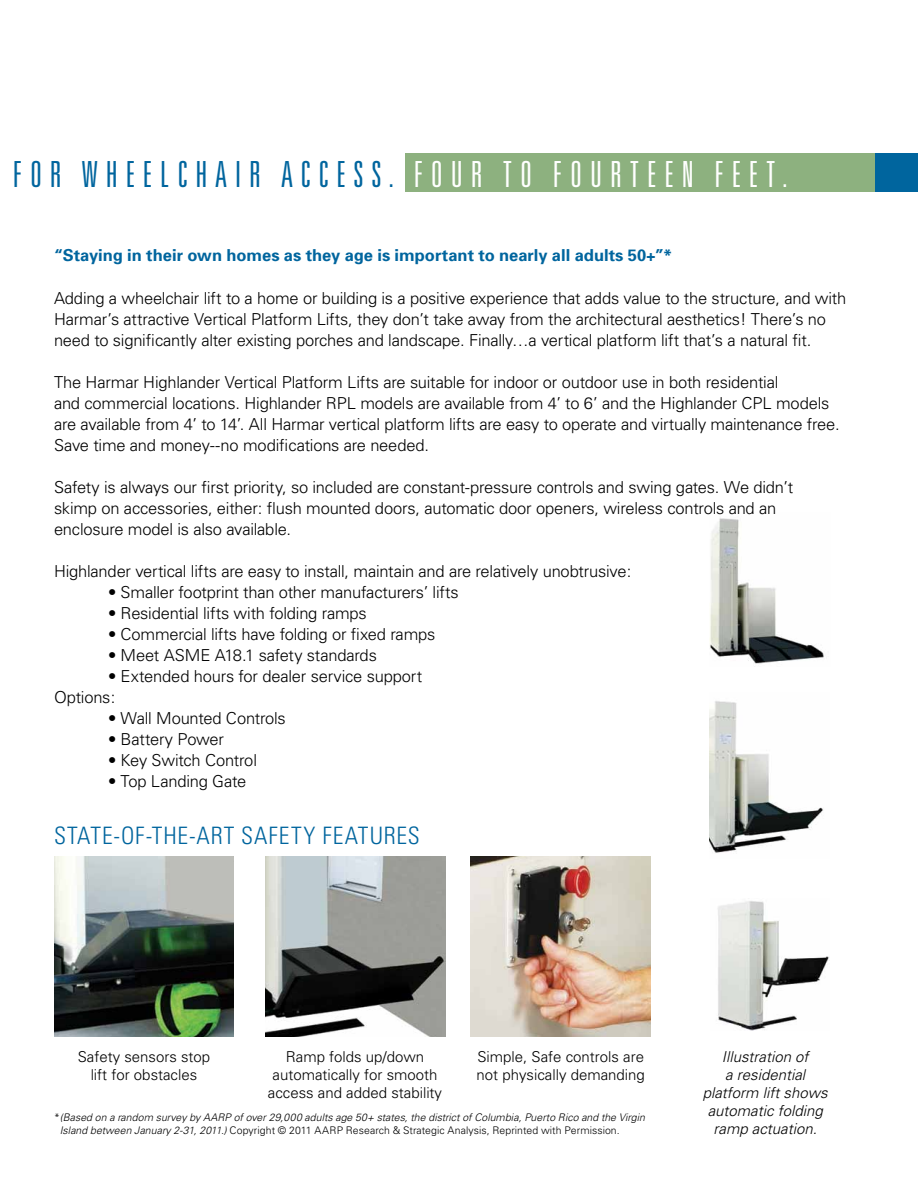
<style>
.page{position:relative;width:918px;height:1188px;background:#fff}
.page>*{position:absolute;margin:0;border:0;box-sizing:border-box;transform-origin:0 0}
.t1{font:300 ultra-condensed 36px "Univers";color:#fff}
.t2{font:300 ultra-condensed 36px "Univers";color:#00659e}
.t3{font:300 condensed 24px "Univers";letter-spacing:.035em;color:#00659e}
.t4{font:300 16.5px/21px "Univers";letter-spacing:-.015em;color:#000}
.t5{font:700 16.5px "Univers";color:#00659e}
.t6{font:300 15px/18px "Univers";color:#000;text-align:center}
.t7{font:italic 300 15px/18px "Univers";color:#000;text-align:center}
.t8{font:italic 300 10.5px/12.6px "Univers";letter-spacing:.005em;color:#000}
.s1{color:#00659e}
.s2{font-style:normal}
</style>
<div class="page">
<div style="left:405px;top:154px;width:513px;height:38px;background:#8db17f"></div>
<div style="left:875px;top:154px;width:43px;height:38px;background:#00659e"></div>
<img style="left:54px;top:857px;width:180px;height:180px">
<img style="left:471px;top:857px;width:180px;height:180px">
<img style="left:265px;top:857px;width:180px;height:180px">
<img style="left:709px;top:518px;width:115px;height:146px">
<img style="left:710px;top:701px;width:113px;height:152px">
<img style="left:718px;top:901px;width:111px;height:129px">
<h1 class="t2" style="left:13px;top:156px;width:17px">FOR</h1>
<h1 class="t2" style="left:82px;top:156px;width:42px">WHEELCHAIR</h1>
<h1 class="t2" style="left:281px;top:156px;width:18px">ACCESS</h1>
<h1 class="t1" style="left:389px;top:156px;width:239px"><span class="s1">.</span> FOUR TO FO URTEEN</h1>
<h1 class="t1" style="left:714px;top:156px;width:16px">FEET</h1>
<h1 class="t1" style="left:783px;top:156px;width:6px">.</h1>
<p class="t5" style="left:54px;top:244px;width:620px">“Staying in their own homes as they age is important to nearly all adults 50+”*</p>
<p class="t4" style="left:54px;top:288px;width:794px">Adding a wheelchair lift to a home or building is a positive experience that adds value to the structure, and with<br>Harmar’s attractive Vertical Platform Lifts, they don’t take away from the architectural aesthetics! There’s no need to significantly alter existing porches and landscape. Finally…a vertical platform lift that’s a natural fit.</p>
<p class="t4" style="left:54px;top:372px;width:787px">The Harmar Highlander Vertical Platform Lifts are suitable for indoor or outdoor use in both residential<br>and commercial locations. Highlander RPL models are available from 4’ to 6’ and the Highlander CPL models are available from 4’ to 14’. All Harmar vertical platform lifts are easy to operate and virtually maintenance free.<br>Save time and money--no modifications are needed.</p>
<p class="t4" style="left:54px;top:477px;width:741px">Safety is always our first priority, so included are constant-pressure controls and swing gates. We didn’t skimp on accessories, either: flush mounted doors, automatic door openers, wireless controls and an enclosure model is also available.</p>
<p class="t4" style="left:54px;top:561px;width:579px">Highlander vertical lifts are easy to install, maintain and are relatively unobtrusive:</p>
<p class="t4" style="left:108px;top:582px;width:352px">• Smaller footprint than other manufacturers’ lifts</p>
<p class="t4" style="left:108px;top:603px;width:260px">• Residential lifts with folding ramps</p>
<p class="t4" style="left:108px;top:624px;width:329px">• Commercial lifts have folding or fixed ramps</p>
<p class="t4" style="left:108px;top:645px;width:270px">• Meet ASME A18.1 safety standards</p>
<p class="t4" style="left:54px;top:666px;width:370px;text-indent:54px">• Extended hours for dealer service support<br>Options:</p>
<p class="t4" style="left:108px;top:708px;width:179px">• Wall Mounted Controls</p>
<p class="t4" style="left:108px;top:729px;width:118px">• Battery Power</p>
<p class="t4" style="left:108px;top:750px;width:150px">• Key Switch Control</p>
<p class="t4" style="left:108px;top:771px;width:140px">• Top Landing Gate</p>
<h2 class="t3" style="left:54px;top:821px;width:201px">STATE-OF-THE-ART SAFETY</h2>
<h2 class="t3" style="left:322px;top:821px;width:13px">FEAT</h2>
<h2 class="t3" style="left:370px;top:821px;width:27px">URES</h2>
<p class="t6" style="left:78px;top:1048px;width:134px">Safety sensors stop lift for obstacles</p>
<p class="t6" style="left:477px;top:1048px;width:170px;text-align:left">Simple, Safe controls are not physically demanding</p>
<p class="t6" style="left:268px;top:1048px;width:176px">Ramp folds up/down automatically for smooth access and added stability</p>
<p class="t8" style="left:60px;top:1111px;width:587px;text-indent:-6px"><span class="s2">*</span>(Based on a random survey by AARP of over 29,000 adults age 50+ states, the district of Columbia, Puerto Rico and the Virgin<br>Island between January 2-31, 2011.) <span class="s2">Copyright © 2011 AARP Research &amp; Strategic Analysis, Reprinted with Permission.</span></p>
<p class="t7" style="left:703px;top:1047px;width:126px">Illustration of<br>a residential platform lift shows automatic folding ramp actuation.</p>
</div>
